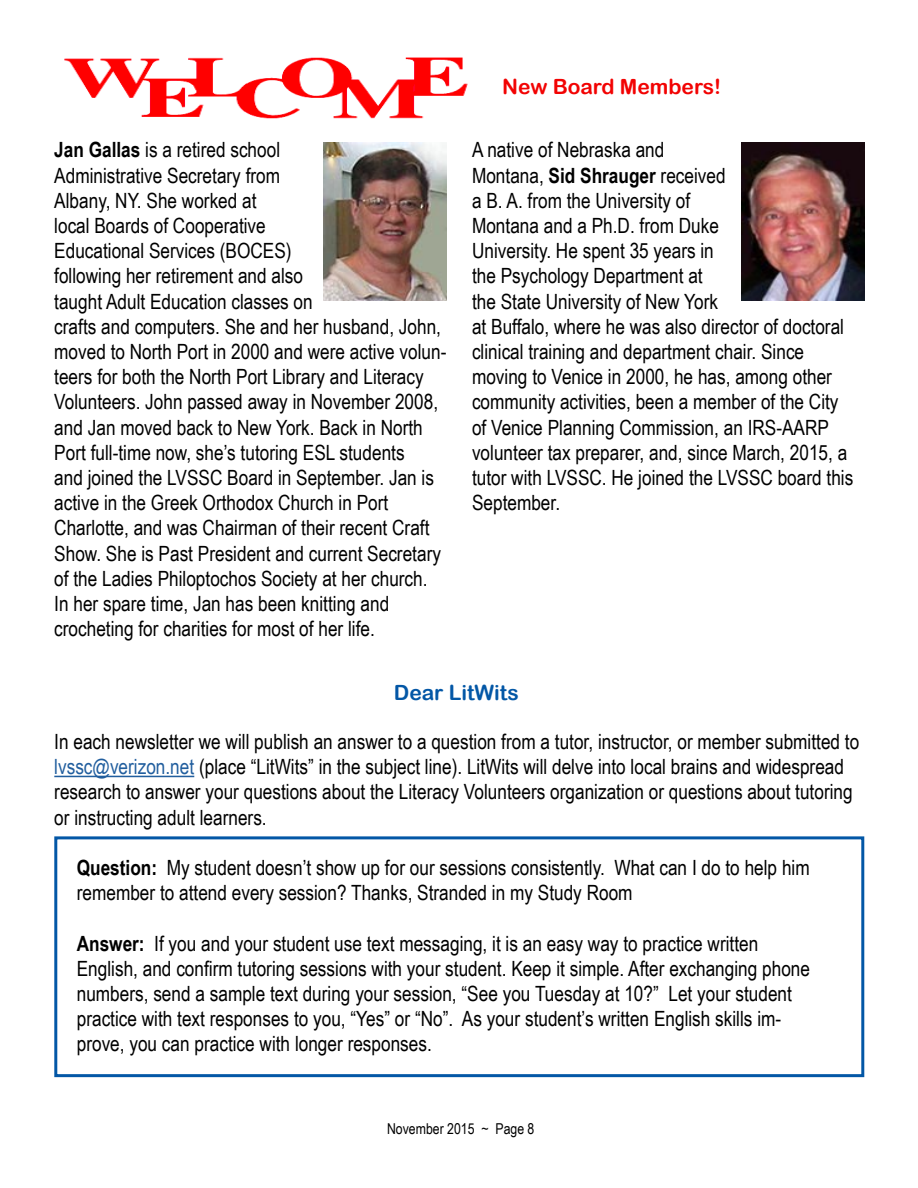
<style>
.page{position:relative;width:918px;height:1188px;background:#fff}
.page>*{position:absolute;margin:0;border:0;box-sizing:border-box;transform-origin:0 0}
.t1{font:21px/25.2px "Arial Narrow";color:#000}
.t2{font:21px "Arial Rounded MT Bold";color:#f20303}
.t3{font:21px "Arial Rounded MT Bold";color:#0357a6}
.t4{font:15px "Arial Narrow";color:#000}
.s1{font-weight:700}
.s2{color:#215e9e}
</style>
<div class="page">
<hr style="left:54px;top:776px;width:140px;height:1px;background:#215e9e">
<img style="left:324px;top:142px;width:123px;height:159px">
<img style="left:742px;top:142px;width:122px;height:159px">
<img style="left:64px;top:57px;width:404px;height:62px">
<div style="left:54px;top:836px;width:810px;height:241px;border:3px solid #0357a6"></div>
<p class="t2" style="left:502px;top:75px;width:220px">New Board Members!</p>
<p class="t1" style="left:54px;top:137px;width:394px"><span class="s1">Jan Gallas</span> is a retired school<br>Administrative Secretary from<br>Albany, NY. She worked at<br>local Boards of Cooperative<br>Educational Services (BOCES)<br>following her retirement and also<br>taught Adult Education classes on<br>crafts and computers. She and her husband, John, moved to North Port in 2000 and were active volun&shy;teers for both the North Port Library and Literacy Volunteers. John passed away in November 2008, and Jan moved back to New York. Back in North Port full-time now, she’s tutoring ESL students<br>and joined the LVSSC Board in September. Jan is active in the Greek Orthodox Church in Port Charlotte, and was Chairman of their recent Craft Show. She is Past President and current Secretary of the Ladies Philoptochos Society at her church.<br>In her spare time, Jan has been knitting and crocheting for charities for most of her life.</p>
<p class="t1" style="left:472px;top:137px;width:383px">A native of Nebraska and<br>Montana, <span class="s1">Sid Shrauger</span> received<br>a B. A. from the University of<br>Montana and a Ph.D. from Duke<br>University. He spent 35 years in<br>the Psychology Department at<br>the State University of New York<br>at Buffalo, where he was also director of doctoral clinical training and department chair. Since moving to Venice in 2000, he has, among other community activities, been a member of the City of Venice Planning Commission, an IRS-AARP volunteer tax preparer, and, since March, 2015, a tutor with LVSSC. He joined the LVSSC board this September.</p>
<p class="t3" style="left:394px;top:681px;width:126px">Dear LitWits</p>
<p class="t1" style="left:54px;top:728px;width:807px">In each newsletter we will publish an answer to a question from a tutor, instructor, or member submitted to <span class="s2">lvssc@verizon.net</span> (place “LitWits” in the subject line). LitWits will delve into local brains and widespread research to answer your questions about the Literacy Volunteers organization or questions about tutoring or instructing adult learners.</p>
<p class="t1" style="left:77px;top:854px;width:734px"><span class="s1">Question:</span> My student doesn’t show up for our sessions consistently. What can I do to help him remember to attend every session? Thanks, Stranded in my Study Room</p>
<p class="t1" style="left:77px;top:930px;width:735px"><span class="s1">Answer:</span> If you and your student use text messaging, it is an easy way to practice written English, and confirm tutoring sessions with your student. Keep it simple. After exchanging phone numbers, send a sample text during your session, “See you Tuesday at 10?” Let your student practice with text responses to you, “Yes” or “No”. As your student’s written English skills im&shy;prove, you can practice with longer responses.</p>
<p class="t4" style="left:387px;top:1118px;width:149px">November 2015 ~ Page 8</p>
</div>
